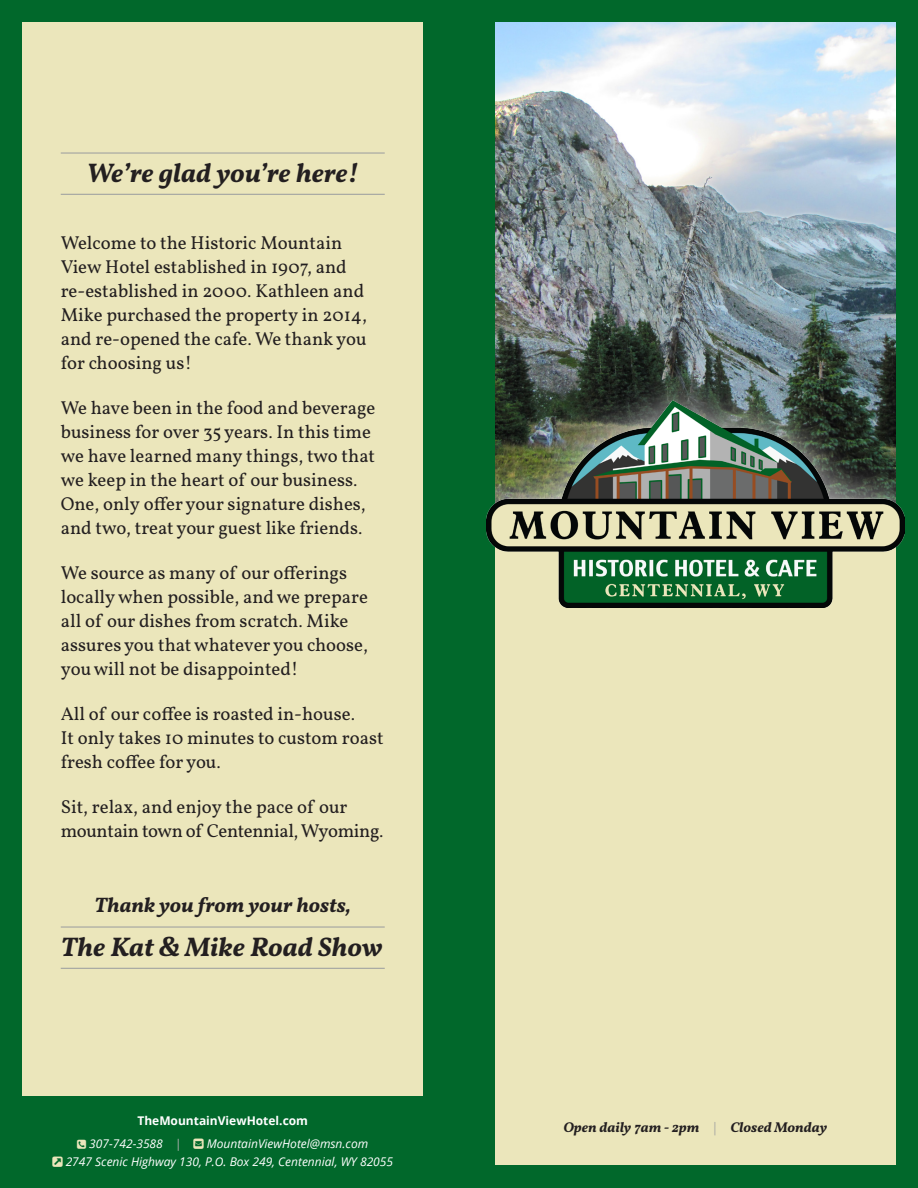
<style>
.page{position:relative;width:918px;height:1188px;background:#01682b}
.page>*{position:absolute;margin:0;border:0;box-sizing:border-box;transform-origin:0 0}
.Section_Head{font:italic 600 27px "Vollkorn";color:#231f20}
.Menu_Item{font:italic 600 21px "Vollkorn";color:#231f20}
.Menu_Item-2{font:18.75px/24px "Vollkorn";color:#231f20}
.Menu_Item-3{font:18.75px/24px "Vollkorn";letter-spacing:-.02em;color:#231f20}
.t1{font:italic 600 14.25px "Vollkorn";color:#231f20}
.t2{font:italic 12px "Open Sans";color:#fff}
.t3{font:700 12px "Open Sans";color:#fff}
.s1{color:#b2b2b2}
.s2{font-weight:400;font-style:normal;color:#999b9e}
</style>
<div class="page">
<div style="left:22px;top:22px;width:401px;height:1074px;background:#ebe6bb"></div>
<div style="left:495px;top:22px;width:401px;height:1144px;background:#ebe6bb"></div>
<img style="left:495px;top:23px;width:400px;height:259px">
<div style="left:495px;top:282px;width:400px;height:249px;background:#fff;opacity:.04"></div>
<img style="left:486px;top:400px;width:418px;height:208px">
<hr style="left:61px;top:153px;width:324px;height:1px;background:#999b9e">
<hr style="left:61px;top:194px;width:324px;height:1px;background:#999b9e">
<hr style="left:61px;top:927px;width:324px;height:1px;background:#999b9e">
<hr style="left:61px;top:968px;width:324px;height:1px;background:#999b9e">
<p class="Section_Head" style="left:86px;top:156px;width:274px">We’re glad you’re here!</p>
<p class="Menu_Item-2" style="left:61px;top:232px;width:308px">Welcome to the Historic Mountain<br>View Hotel established in 1907, and re-established in 2000. Kathleen and<br>Mike purchased the property in 2014, and re-opened the cafe. We thank you for choosing us!</p>
<p class="Menu_Item-2" style="left:61px;top:397px;width:316px">We have been in the food and beverage business for over 35 years. In this time we have learned many things, two that we keep in the heart of our business.<br>One, only offer your signature dishes, and two, treat your guest like friends.</p>
<p class="Menu_Item-2" style="left:61px;top:562px;width:309px">We source as many of our offerings locally when possible, and we prepare all of our dishes from scratch. Mike assures you that whatever you choose, you will not be disappointed!</p>
<p class="Menu_Item-2" style="left:61px;top:703px;width:324px">All of our coffee is roasted in-house.<br>It only takes 10 minutes to custom roast fresh coffee for you.</p>
<p class="Menu_Item-3" style="left:61px;top:796px;width:324px">Sit, relax, and enjoy the pace of our mountain town of Centennial, Wyoming.</p>
<p class="Menu_Item" style="left:95px;top:892px;width:258px">Thank you from your hosts,</p>
<p class="Section_Head" style="left:61px;top:930px;width:324px">The Kat &amp; Mike Road Show</p>
<p class="t3" style="left:137px;top:1112px;width:172px">TheMountainViewHotel.com</p>
<p class="t2" style="left:89px;top:1135px;width:94px">307-742-3588 <span class="s1">|</span></p>
<p class="t2" style="left:207px;top:1135px;width:163px">MountainViewHotel@msn.com</p>
<p class="t2" style="left:66px;top:1153px;width:329px">2747 Scenic Highway 130, P.O. Box 249, Centennial, WY 82055</p>
<p class="t1" style="left:563px;top:1118px;width:265px">Open daily 7am - 2pm <span class="s2">|</span> Closed Monday</p>
</div>
